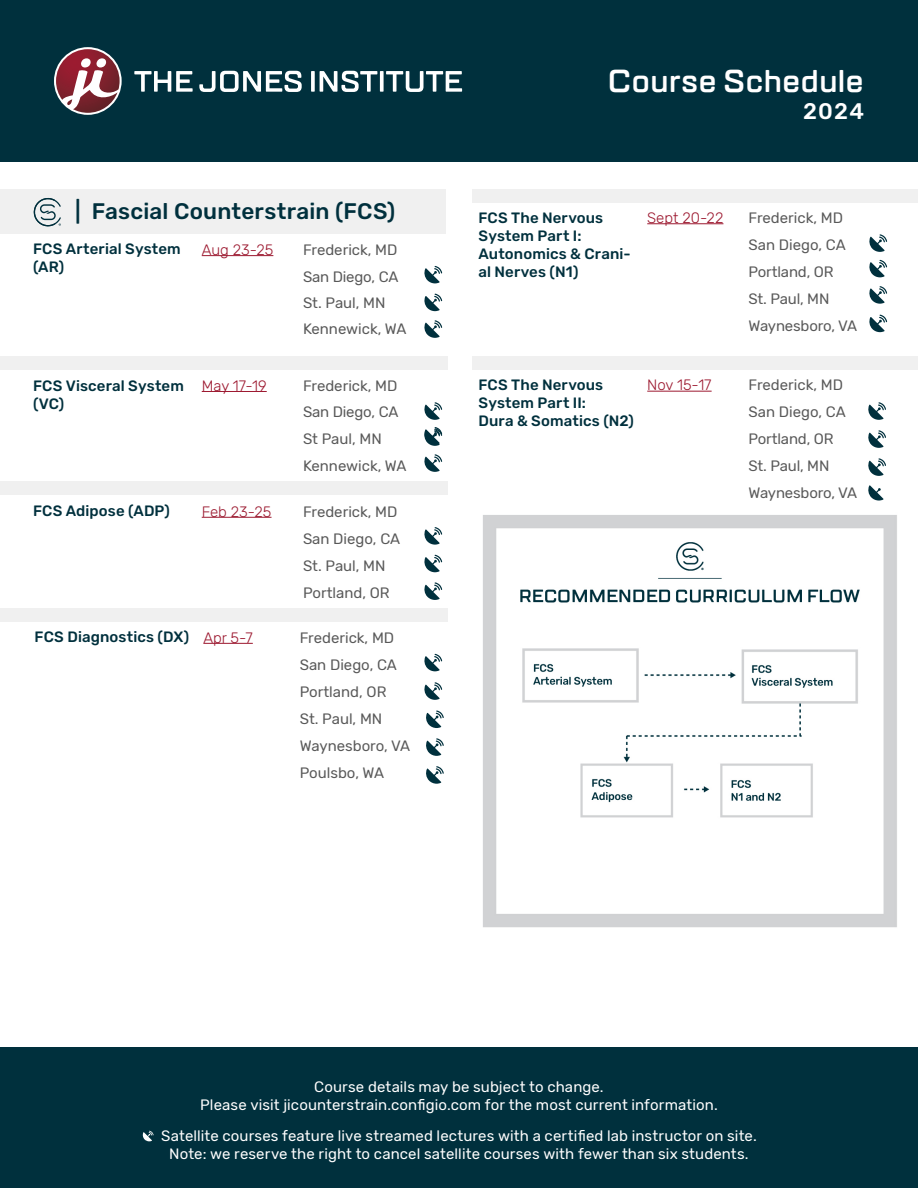
<style>
.page{position:relative;width:918px;height:1188px;background:#fff}
.page>*{position:absolute;margin:0;border:0;box-sizing:border-box;transform-origin:0 0}
.t1{font:600 31.5px "TT Lakes";letter-spacing:-.005em;color:#fff}
.t2{font:500 22.5px "Rubik";letter-spacing:.005em;color:#00303d}
.t3{font:500 22.5px "Rubik";color:#fff}
.t4{font:15px "Rubik";color:#595959}
.t5{font:15px/18px "Rubik";letter-spacing:.005em;color:#fff;text-align:center}
.t6{font:500 15px/18px "Rubik";letter-spacing:.01em;color:#00303d}
.t7{font:300 15px "Rubik";color:#9c182f}
.t8{font:300 15px "Rubik";color:#9c1b31}
</style>
<div class="page">
<div style="left:0;top:0;width:918px;height:162px;background:#00303d"></div>
<svg style="left:134px;top:71px;width:59px;height:21px"></svg>
<svg style="left:199px;top:71px;width:103px;height:21px"></svg>
<svg style="left:311px;top:71px;width:4px;height:21px"></svg>
<svg style="left:320px;top:71px;width:57px;height:21px"></svg>
<svg style="left:380px;top:71px;width:4px;height:21px"></svg>
<svg style="left:386px;top:71px;width:76px;height:21px"></svg>
<svg style="left:54px;top:47px;width:68px;height:68px"></svg>
<svg style="left:56px;top:49px;width:64px;height:64px"></svg>
<div style="left:0;top:1047px;width:918px;height:141px;background:#00303d"></div>
<svg style="left:142px;top:1131px;width:12px;height:10px"></svg>
<div style="left:0;top:356px;width:447px;height:14px;background:#f0f0f0"></div>
<div style="left:0;top:482px;width:447px;height:13px;background:#f0f0f0"></div>
<div style="left:472px;top:189px;width:446px;height:13px;background:#f0f0f0"></div>
<div style="left:472px;top:356px;width:446px;height:14px;background:#f0f0f0"></div>
<hr style="left:202px;top:255px;width:71px;height:1px;background:#9c182f">
<hr style="left:202px;top:391px;width:65px;height:1px;background:#9c182f">
<hr style="left:202px;top:517px;width:70px;height:1px;background:#9c1b31">
<hr style="left:647px;top:223px;width:76px;height:1px;background:#9c182f">
<hr style="left:647px;top:391px;width:65px;height:1px;background:#9c182f">
<img style="left:483px;top:515px;width:414px;height:413px">
<svg style="left:424px;top:402px;width:18px;height:18px"></svg>
<svg style="left:424px;top:266px;width:18px;height:17px"></svg>
<svg style="left:424px;top:294px;width:18px;height:17px"></svg>
<svg style="left:424px;top:320px;width:18px;height:18px"></svg>
<svg style="left:424px;top:427px;width:18px;height:19px"></svg>
<svg style="left:424px;top:454px;width:18px;height:18px"></svg>
<svg style="left:424px;top:527px;width:18px;height:18px"></svg>
<svg style="left:424px;top:555px;width:18px;height:17px"></svg>
<svg style="left:424px;top:582px;width:18px;height:18px"></svg>
<svg style="left:869px;top:234px;width:18px;height:18px"></svg>
<svg style="left:869px;top:286px;width:18px;height:18px"></svg>
<svg style="left:868px;top:402px;width:18px;height:18px"></svg>
<svg style="left:869px;top:260px;width:18px;height:17px"></svg>
<svg style="left:869px;top:315px;width:18px;height:17px"></svg>
<svg style="left:868px;top:430px;width:18px;height:18px"></svg>
<svg style="left:868px;top:458px;width:18px;height:18px"></svg>
<div style="left:0;top:189px;width:446px;height:45px;background:#f0f0f0"></div>
<svg style="left:33px;top:197px;width:28px;height:30px"></svg>
<div style="left:0;top:609px;width:447px;height:13px;background:#f0f0f0"></div>
<hr style="left:203px;top:643px;width:50px;height:1px;background:#9c182f">
<svg style="left:424px;top:682px;width:18px;height:18px"></svg>
<svg style="left:426px;top:710px;width:18px;height:18px"></svg>
<svg style="left:426px;top:738px;width:18px;height:18px"></svg>
<svg style="left:426px;top:766px;width:18px;height:18px"></svg>
<svg style="left:424px;top:654px;width:18px;height:17px"></svg>
<svg style="left:868px;top:485px;width:16px;height:16px"></svg>
<p class="t2" style="left:75px;top:199px;width:321px">| Fascial Counterstrain (FCS)</p>
<p class="t6" style="left:33px;top:241px;width:149px">FCS Arterial System (AR)</p>
<p class="t7" style="left:202px;top:241px;width:73px">Aug 23-25</p>
<p class="t4" style="left:303px;top:241px;width:96px">Frederick, MD</p>
<p class="t4" style="left:303px;top:268px;width:97px">San Diego, CA</p>
<p class="t4" style="left:303px;top:295px;width:84px">St. Paul, MN</p>
<p class="t4" style="left:303px;top:321px;width:105px">Kennewick, WA</p>
<p class="t6" style="left:33px;top:377px;width:152px">FCS Visceral System (VC)</p>
<p class="t7" style="left:202px;top:377px;width:66px">May 17-19</p>
<p class="t4" style="left:303px;top:377px;width:96px">Frederick, MD</p>
<p class="t4" style="left:303px;top:404px;width:97px">San Diego, CA</p>
<p class="t4" style="left:303px;top:431px;width:80px">St Paul, MN</p>
<p class="t4" style="left:303px;top:458px;width:105px">Kennewick, WA</p>
<p class="t6" style="left:33px;top:502px;width:138px">FCS Adipose (ADP)</p>
<p class="t8" style="left:202px;top:503px;width:71px">Feb 23-25</p>
<p class="t4" style="left:303px;top:503px;width:96px">Frederick, MD</p>
<p class="t4" style="left:303px;top:530px;width:99px">San Diego, CA</p>
<p class="t4" style="left:303px;top:557px;width:84px">St. Paul, MN</p>
<p class="t4" style="left:303px;top:584px;width:88px">Portland, OR</p>
<p class="t6" style="left:35px;top:628px;width:156px">FCS Diagnostics (DX)</p>
<p class="t7" style="left:203px;top:629px;width:51px">Apr 5-7</p>
<p class="t4" style="left:300px;top:629px;width:96px">Frederick, MD</p>
<p class="t4" style="left:300px;top:656px;width:99px">San Diego, CA</p>
<p class="t4" style="left:300px;top:683px;width:88px">Portland, OR</p>
<p class="t4" style="left:300px;top:710px;width:84px">St. Paul, MN</p>
<p class="t4" style="left:300px;top:737px;width:112px">Waynesboro, VA</p>
<p class="t4" style="left:300px;top:764px;width:86px">Poulsbo, WA</p>
<h1 class="t1" style="left:607px;top:60px;width:258px">Course Schedule</h1>
<h2 class="t3" style="left:803px;top:98px;width:62px">2024</h2>
<p class="t6" style="left:478px;top:209px;width:126px">FCS The Nervous<br>System Part I:</p>
<p class="t6" style="left:478px;top:245px;width:154px">Autonomics &amp; Crani&shy;al Nerves (N1)</p>
<p class="t7" style="left:647px;top:209px;width:78px">Sept 20-22</p>
<p class="t4" style="left:748px;top:209px;width:96px">Frederick, MD</p>
<p class="t4" style="left:748px;top:236px;width:99px">San Diego, CA</p>
<p class="t4" style="left:748px;top:263px;width:87px">Portland, OR</p>
<p class="t4" style="left:748px;top:290px;width:82px">St. Paul, MN</p>
<p class="t4" style="left:748px;top:317px;width:110px">Waynesboro, VA</p>
<p class="t6" style="left:478px;top:376px;width:126px">FCS The Nervous<br>System Part II:</p>
<p class="t6" style="left:478px;top:412px;width:157px">Dura &amp; Somatics (N2)</p>
<p class="t7" style="left:647px;top:377px;width:66px">Nov 15-17</p>
<p class="t4" style="left:748px;top:377px;width:96px">Frederick, MD</p>
<p class="t4" style="left:748px;top:404px;width:99px">San Diego, CA</p>
<p class="t4" style="left:748px;top:431px;width:87px">Portland, OR</p>
<p class="t4" style="left:748px;top:458px;width:82px">St. Paul, MN</p>
<p class="t4" style="left:748px;top:485px;width:110px">Waynesboro, VA</p>
<p class="t5" style="left:200px;top:1078px;width:519px">Course details may be subject to change.<br>Please visit jicounterstrain.configio.com for the most current information.</p>
<p class="t5" style="left:161px;top:1128px;width:597px">Satellite courses feature live streamed lectures with a certified lab instructor on site.<br>Note: we reserve the right to cancel satellite courses with fewer than six students.</p>
</div>
